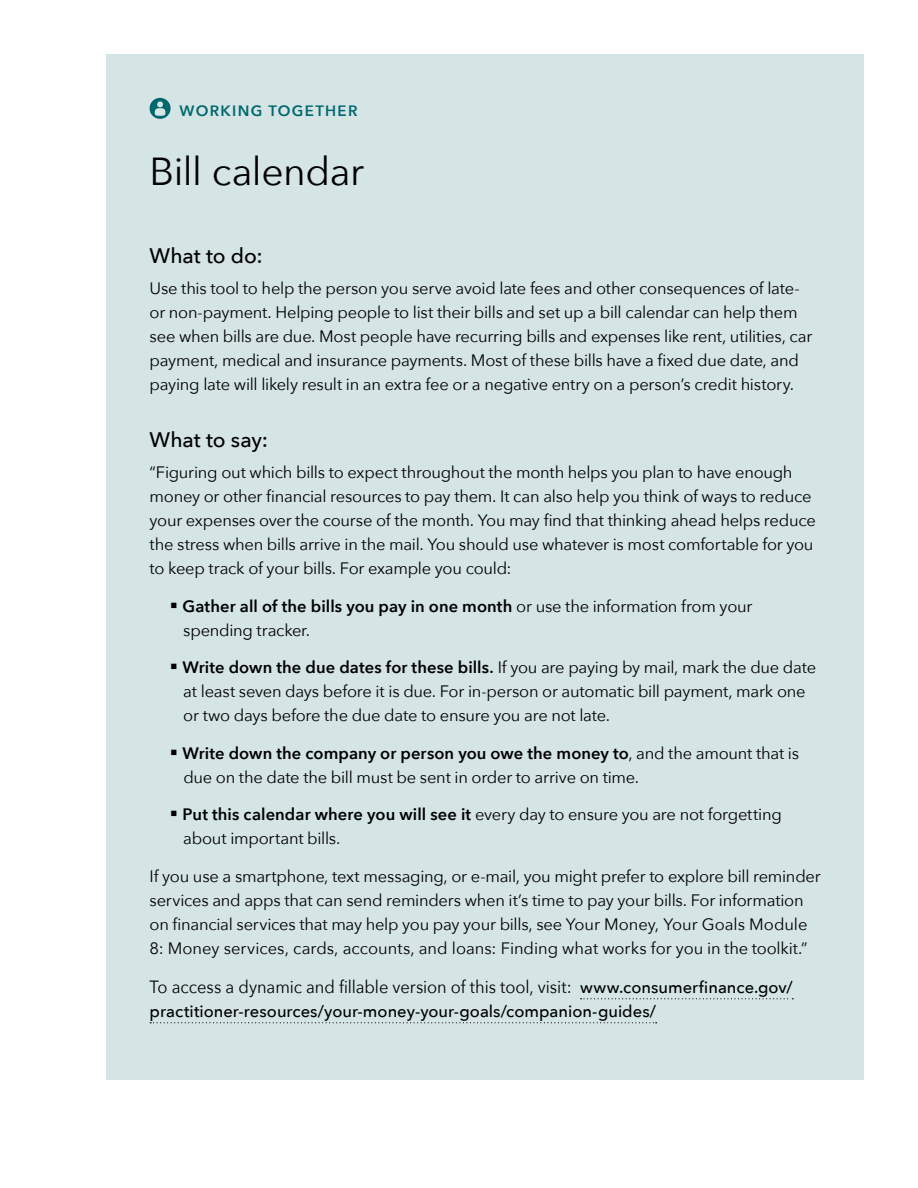
<style>
.page{position:relative;width:918px;height:1188px;background:#fff}
.page>*{position:absolute;margin:0;border:0;box-sizing:border-box;transform-origin:0 0}
.H2__call_out_heading{font:39px "Avenir Next";letter-spacing:-.015em;color:#000}
.t1{font:500 21px "Avenir Next";letter-spacing:-.005em;color:#000}
.Paragraph_Copy{font:17.7px "Avenir Next";letter-spacing:-.005em;color:#000;scale:.93 1}
.Paragraph_Copy-2{font:16.5px/24px "Avenir Next";letter-spacing:-.015em;color:#000}
.Paragraph_Copy-3{font:500 16.5px "Avenir Next";color:#000}
.H2__call_out_heading-2{font:600 15px "Avenir Next";letter-spacing:.085em;color:#00686d}
.s1{font-weight:600}
.s2{color:#d5e4e5}
.s3{font-weight:500;font-size:16.5px}
</style>
<div class="page">
<div style="left:106px;top:54px;width:758px;height:1026px;background:#d5e4e5"></div>
<svg style="left:581px;top:998px;width:212px;height:1px"></svg>
<svg style="left:150px;top:1022px;width:507px;height:1px"></svg>
<svg style="left:150px;top:98px;width:21px;height:21px"></svg>
<p class="H2__call_out_heading-2" style="left:180px;top:98px;width:179px">WORKING TOGETHER</p>
<p class="H2__call_out_heading" style="left:150px;top:138px;width:216px">Bill calendar</p>
<h4 class="t1" style="left:150px;top:238px;width:115px">What to do:</h4>
<p class="Paragraph_Copy-2" style="left:150px;top:275px;width:664px">Use this tool to help the person you serve avoid late fees and other consequences of late&shy;or non-payment. Helping people to list their bills and set up a bill calendar can help them see when bills are due. Most people have recurring bills and expenses like rent, utilities, car payment, medical and insurance payments. Most of these bills have a fixed due date, and paying late will likely result in an extra fee or a negative entry on a person’s credit history.</p>
<h4 class="t1" style="left:150px;top:422px;width:120px">What to say:</h4>
<p class="Paragraph_Copy-2" style="left:150px;top:460px;width:668px">“Figuring out which bills to expect throughout the month helps you plan to have enough money or other financial resources to pay them. It can also help you think of ways to reduce your expenses over the course of the month. You may find that thinking ahead helps reduce the stress when bills arrive in the mail. You should use whatever is most comfortable for you to keep track of your bills. For example you could:</p>
<p class="Paragraph_Copy-2" style="left:183px;top:593px;width:571px;text-indent:-13px">▪ <span class="s1">Gather all of the bills you pay in one month</span> or use the information from your spending tracker.</p>
<p class="Paragraph_Copy-2" style="left:183px;top:655px;width:634px;text-indent:-13px">▪ <span class="s1">Write down the due dates for these bills.</span> If you are paying by mail, mark the due date at least seven days before it is due. For in-person or automatic bill payment, mark one or two days before the due date to ensure you are not late.</p>
<p class="Paragraph_Copy-2" style="left:183px;top:740px;width:617px;text-indent:-14px">▪ <span class="s1">Write down the company or person you owe the money to</span>, and the amount that is due on the date the bill must be sent in order to arrive on time.</p>
<p class="Paragraph_Copy-2" style="left:183px;top:802px;width:600px;text-indent:-13px">▪ <span class="s1">Put this calendar where you will see it</span> every day to ensure you are not forgetting about important bills. <span class="s2">end of list.</span></p>
<p class="Paragraph_Copy-2" style="left:150px;top:863px;width:673px">If you use a smartphone, text messaging, or e-mail, you might prefer to explore bill reminder services and apps that can send reminders when it’s time to pay your bills. For information on financial services that may help you pay your bills, see Your Money, Your Goals Module 8: Money services, cards, accounts, and loans: Finding what works for you in the toolkit.”</p>
<p class="Paragraph_Copy" style="left:150px;top:972px;width:693px">To access a dynamic and fillable version of this tool, visit: <span class="s3">www.consumerfinance.gov/</span></p>
<p class="Paragraph_Copy-3" style="left:150px;top:997px;width:508px">practitioner-resources/your-money-your-goals/companion-guides/</p>
</div>
